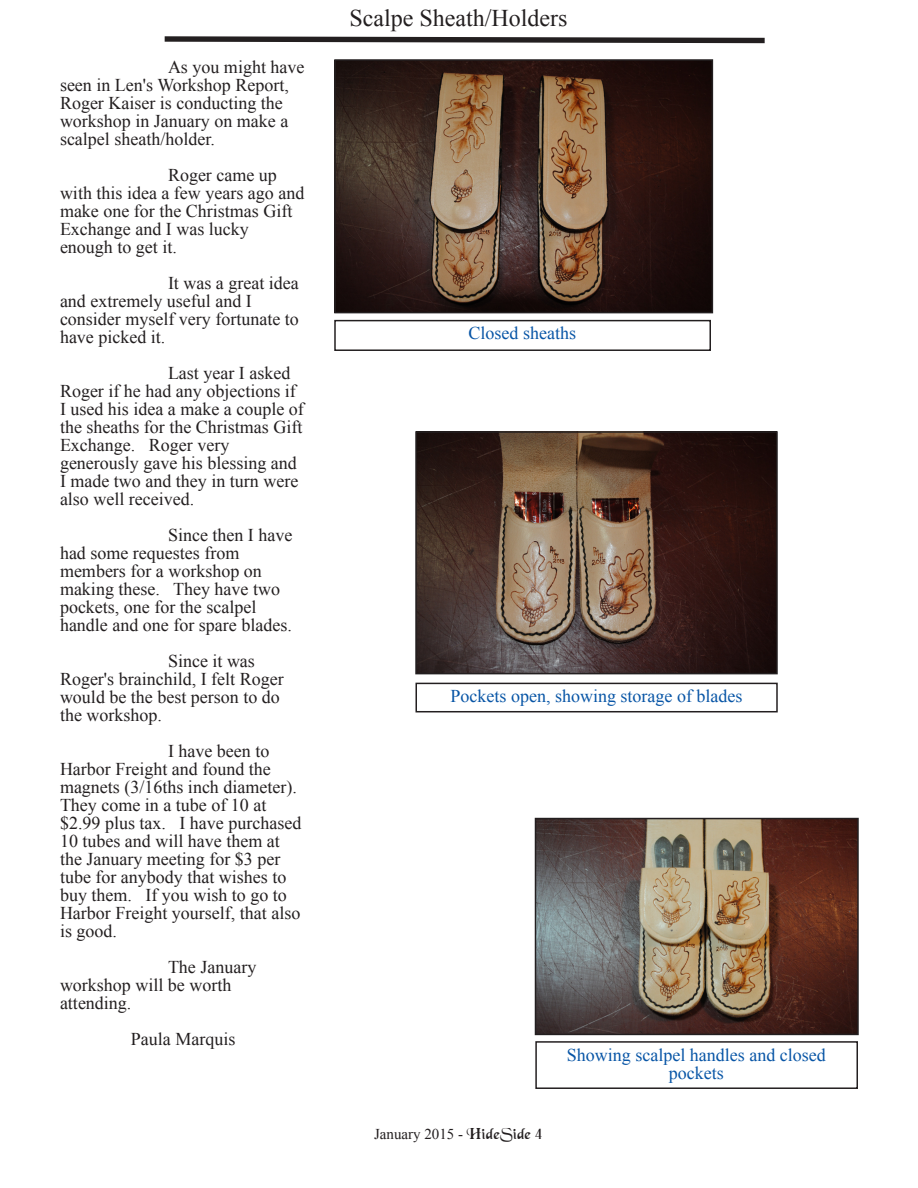
<style>
.page{position:relative;width:918px;height:1188px;background:#fff}
.page>*{position:absolute;margin:0;border:0;box-sizing:border-box;transform-origin:0 0}
.t1{font:24px "Times New Roman";color:#231f20}
.t2{font:18px/18px "Times New Roman";color:#231f20}
.t3{font:18px/18px "Times New Roman";color:#0855a6;text-align:center}
.t4{font:15px "Times New Roman";color:#231f20}
.s1{font-family:"Black Chance Normal"}
</style>
<div class="page">
<img style="left:538px;top:821px;width:318px;height:211px">
<div style="left:535px;top:818px;width:324px;height:217px;border:2px solid #231f20"></div>
<svg style="left:164px;top:36px;width:601px;height:8px"></svg>
<img style="left:418px;top:434px;width:357px;height:237px">
<div style="left:415px;top:431px;width:363px;height:243px;border:2px solid #231f20"></div>
<img style="left:337px;top:62px;width:373px;height:248px">
<div style="left:334px;top:59px;width:379px;height:254px;border:2px solid #231f20"></div>
<div style="left:334px;top:320px;width:377px;height:31px;border:2px solid #231f20"></div>
<div style="left:415px;top:683px;width:363px;height:29px;border:2px solid #231f20"></div>
<div style="left:535px;top:1041px;width:323px;height:48px;border:2px solid #231f20"></div>
<p class="t2" style="left:60px;top:59px;width:246px;text-indent:108px">As you might have seen in Len's Workshop Report,<br>Roger Kaiser is conducting the workshop in January on make a scalpel sheath/holder.</p>
<p class="t2" style="left:60px;top:167px;width:246px;text-indent:108px">Roger came up with this idea a few years ago and make one for the Christmas Gift<br>Exchange and I was lucky enough to get it.</p>
<p class="t2" style="left:60px;top:275px;width:240px;text-indent:108px">It was a great idea and extremely useful and I consider myself very fortunate to have picked it.</p>
<p class="t2" style="left:60px;top:365px;width:245px;text-indent:108px">Last year I asked<br>Roger if he had any objections if<br>I used his idea a make a couple of the sheaths for the Christmas Gift<br>Exchange. Roger very generously gave his blessing and<br>I made two and they in turn were also well received.</p>
<p class="t2" style="left:60px;top:527px;width:234px;text-indent:108px">Since then I have had some requestes from members for a workshop on making these. They have two pockets, one for the scalpel handle and one for spare blades.</p>
<p class="t2" style="left:60px;top:653px;width:225px;text-indent:108px">Since it was<br>Roger's brainchild, I felt Roger would be the best person to do the workshop.</p>
<p class="t2" style="left:60px;top:743px;width:243px;text-indent:108px">I have been to<br>Harbor Freight and found the magnets (3/16ths inch diameter).<br>They come in a tube of 10 at $2.99 plus tax. I have purchased<br>10 tubes and will have them at the January meeting for $3 per tube for anybody that wishes to buy them. If you wish to go to<br>Harbor Freight yourself, that also is good.</p>
<p class="t2" style="left:60px;top:959px;width:198px;text-indent:108px">The January workshop will be worth attending.</p>
<p class="t2" style="left:131px;top:1031px;width:106px">Paula Marquis</p>
<h1 class="t1" style="left:349px;top:8px;width:219px">Scalpe Sheath/Holders</h1>
<p class="t3" style="left:469px;top:326px;width:109px">Closed sheaths</p>
<p class="t3" style="left:451px;top:689px;width:293px">Pockets open, showing storage of blades</p>
<p class="t4" style="left:374px;top:1128px;width:170px">January 2015 - <span class="s1">HideSide 4</span></p>
<p class="t3" style="left:567px;top:1047px;width:260px">Showing scalpel handles and closed pockets</p>
</div>
